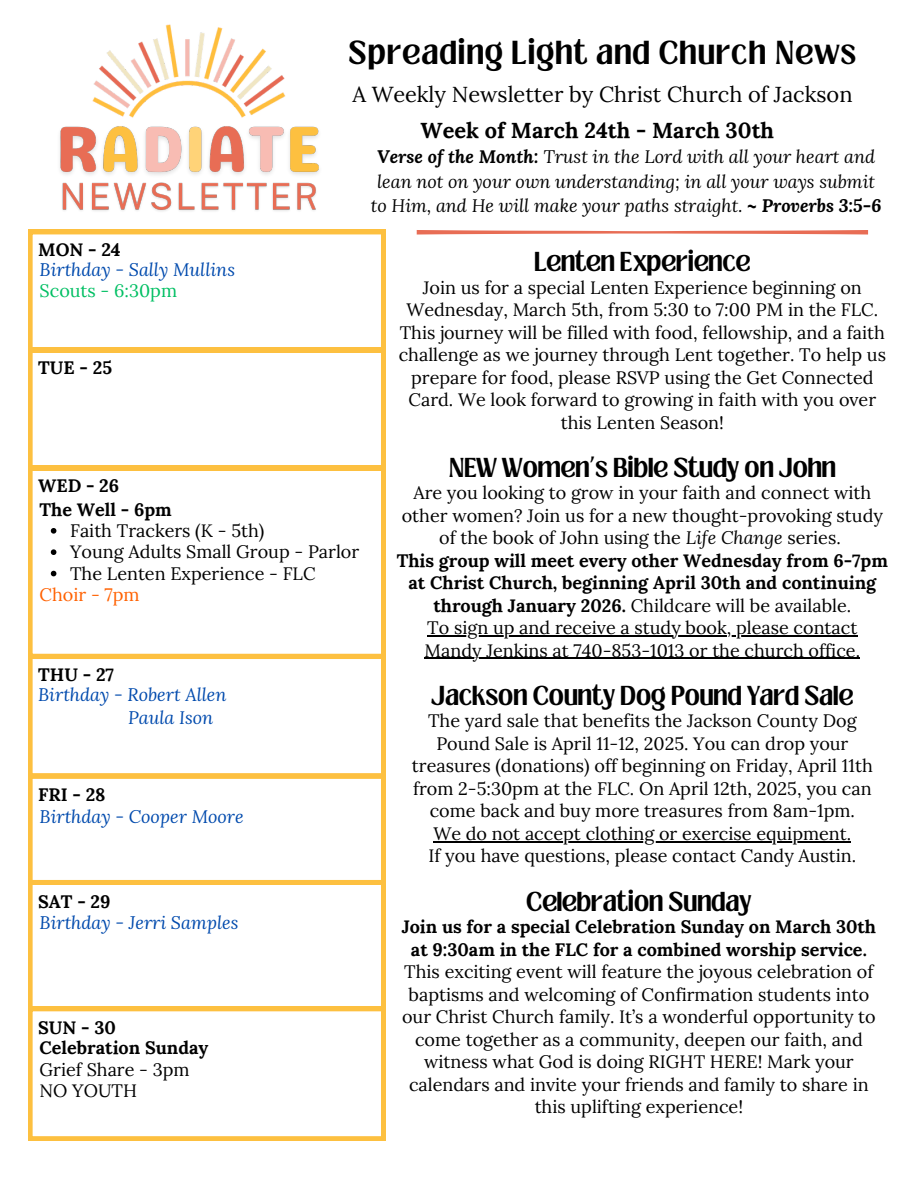
<style>
.page{position:relative;width:918px;height:1188px;background:#fff}
.page>*{position:absolute;margin:0;border:0;box-sizing:border-box;transform-origin:0 0}
.t1{font:700 25.5px "Loubag";letter-spacing:.05em;color:#000}
.t2{font:21.75px "Lora";color:#000}
.t3{font:700 21.75px "Lora";color:#000}
.t4{font:700 21px "Loubag";color:#000}
.t5{font:18px/22.5px "Lora";color:#000;text-align:center}
.t6{font:700 18px/22.5px "Lora";color:#000;text-align:center}
.t7{font:italic 18px/24.8px "Lora";color:#000;text-align:center}
.t8{font:italic 18px "Lora";color:#004aad}
.t9{font:18px "Lora";color:#00bf63}
.t10{font:18px "Lora";color:#ff6100}
.s1{font-weight:700}
.s2{font-style:italic}
.s3{font-weight:400}
</style>
<div class="page">
<img style="left:92px;top:24px;width:193px;height:87px">
<img style="left:62px;top:189px;width:254px;height:22px">
<img style="left:60px;top:111px;width:259px;height:78px">
<svg style="left:28px;top:230px;width:357px;height:118px"></svg>
<svg style="left:28px;top:348px;width:357px;height:117px"></svg>
<svg style="left:28px;top:465px;width:358px;height:193px"></svg>
<svg style="left:28px;top:655px;width:357px;height:225px"></svg>
<svg style="left:28px;top:880px;width:357px;height:127px"></svg>
<svg style="left:28px;top:1007px;width:357px;height:134px"></svg>
<svg style="left:417px;top:230px;width:451px;height:4px;background:#ec8b79"></svg>
<svg style="left:51px;top:528px;width:5px;height:6px"></svg>
<svg style="left:51px;top:549px;width:5px;height:6px"></svg>
<svg style="left:51px;top:571px;width:5px;height:5px"></svg>
<hr style="left:433px;top:841px;width:418px;height:1px;background:#000">
<hr style="left:427px;top:635px;width:430px;height:2px;background:#000">
<hr style="left:425px;top:658px;width:435px;height:1px;background:#000">
<p class="t1" style="left:349px;top:32px;width:509px">Spreading Light and Church News</p>
<h3 class="t2" style="left:352px;top:80px;width:502px">A Weekly Newsletter by Christ Church of Jackson</h3>
<h5 class="t3" style="left:421px;top:116px;width:355px">Week of March 24th - March 30th</h5>
<h4 class="t6" style="left:38px;top:238px;width:84px">MON - 24</h4>
<p class="t8" style="left:40px;top:258px;width:197px">Birthday - Sally Mullins</p>
<p class="t9" style="left:40px;top:279px;width:139px">Scouts - 6:30pm</p>
<p class="t6" style="left:38px;top:356px;width:75px">TUE - 25</p>
<h6 class="t6" style="left:38px;top:474px;width:83px">WED - 26</h6>
<p class="t6" style="left:40px;top:498px;width:134px">The Well - 6pm</p>
<p class="t5" style="left:70px;top:519px;width:196px">Faith Trackers (K - 5th)</p>
<p class="t5" style="left:70px;top:541px;width:291px">Young Adults Small Group - Parlor</p>
<p class="t5" style="left:70px;top:562px;width:247px">The Lenten Experience - FLC</p>
<h6 class="t10" style="left:40px;top:583px;width:102px">Choir - 7pm</h6>
<p class="t6" style="left:38px;top:663px;width:77px">THU - 27</p>
<p class="t8" style="left:38px;top:682px;width:190px">Birthday - Robert Allen</p>
<p class="t8" style="left:128px;top:705px;width:87px">Paula Ison</p>
<p class="t6" style="left:38px;top:783px;width:69px">FRI - 28</p>
<p class="t8" style="left:40px;top:804px;width:206px">Birthday - Cooper Moore</p>
<h6 class="t6" style="left:38px;top:890px;width:74px">SAT - 29</h6>
<p class="t8" style="left:40px;top:911px;width:200px">Birthday - Jerri Samples</p>
<h6 class="t6" style="left:38px;top:1016px;width:79px">SUN - 30</h6>
<h6 class="t6" style="left:40px;top:1037px;width:170px">Celebration Sunday</h6>
<p class="t5" style="left:40px;top:1058px;width:152px">Grief Share - 3pm</p>
<h6 class="t5" style="left:40px;top:1079px;width:99px">NO YOUTH</h6>
<p class="t7" style="left:371px;top:144px;width:512px"><span class="s1">Verse of the Month:</span> Trust in the Lord with all your heart and lean not on your own understanding; in all your ways submit to Him, and He will make your paths straight. <span class="s1">~ Proverbs 3:5-6</span></p>
<p class="t4" style="left:534px;top:245px;width:217px">Lenten Experience</p>
<p class="t5" style="left:399px;top:276px;width:489px">Join us for a special Lenten Experience beginning on Wednesday, March 5th, from 5:30 to 7:00 PM in the FLC.<br>This journey will be filled with food, fellowship, and a faith challenge as we journey through Lent together. To help us prepare for food, please RSVP using the Get Connected Card. We look forward to growing in faith with you over this Lenten Season!</p>
<p class="t4" style="left:449px;top:451px;width:389px">NEW Women’s Bible Study on John</p>
<p class="t5" style="left:402px;top:481px;width:483px">Are you looking to grow in your faith and connect with other women? Join us for a new thought-provoking study of the book of John using the <span class="s2">Life Change</span> series.</p>
<p class="t6" style="left:397px;top:549px;width:493px">This group will meet every other Wednesday from 6-7pm at Christ Church, beginning April 30th and continuing through January 2026. <span class="s3">Childcare will be available.</span></p>
<p class="t5" style="left:427px;top:616px;width:432px">To sign up and receive a study book, please contact</p>
<p class="t5" style="left:425px;top:639px;width:437px">Mandy Jenkins at 740-853-1013 or the church office.</p>
<p class="t4" style="left:432px;top:679px;width:423px">Jackson County Dog Pound Yard Sale</p>
<p class="t5" style="left:412px;top:710px;width:462px">The yard sale that benefits the Jackson County Dog Pound Sale is April 11-12, 2025. You can drop your treasures (donations) off beginning on Friday, April 11th from 2-5:30pm at the FLC. On April 12th, 2025, you can come back and buy more treasures from 8am-1pm.</p>
<p class="t5" style="left:433px;top:822px;width:419px">We do not accept clothing or exercise equipment.</p>
<p class="t5" style="left:428px;top:845px;width:429px">If you have questions, please contact Candy Austin.</p>
<p class="t4" style="left:526px;top:885px;width:227px">Celebration Sunday</p>
<h6 class="t5" style="left:402px;top:916px;width:476px"><span class="s1">Join us for a special Celebration Sunday on March 30th at 9:30am in the FLC for a combined worship service.<br></span>This exciting event will feature the joyous celebration of baptisms and welcoming of Confirmation students into our Christ Church family. It’s a wonderful opportunity to come together as a community, deepen our faith, and witness what God is doing RIGHT HERE! Mark your calendars and invite your friends and family to share in this uplifting experience!</h6>
</div>
